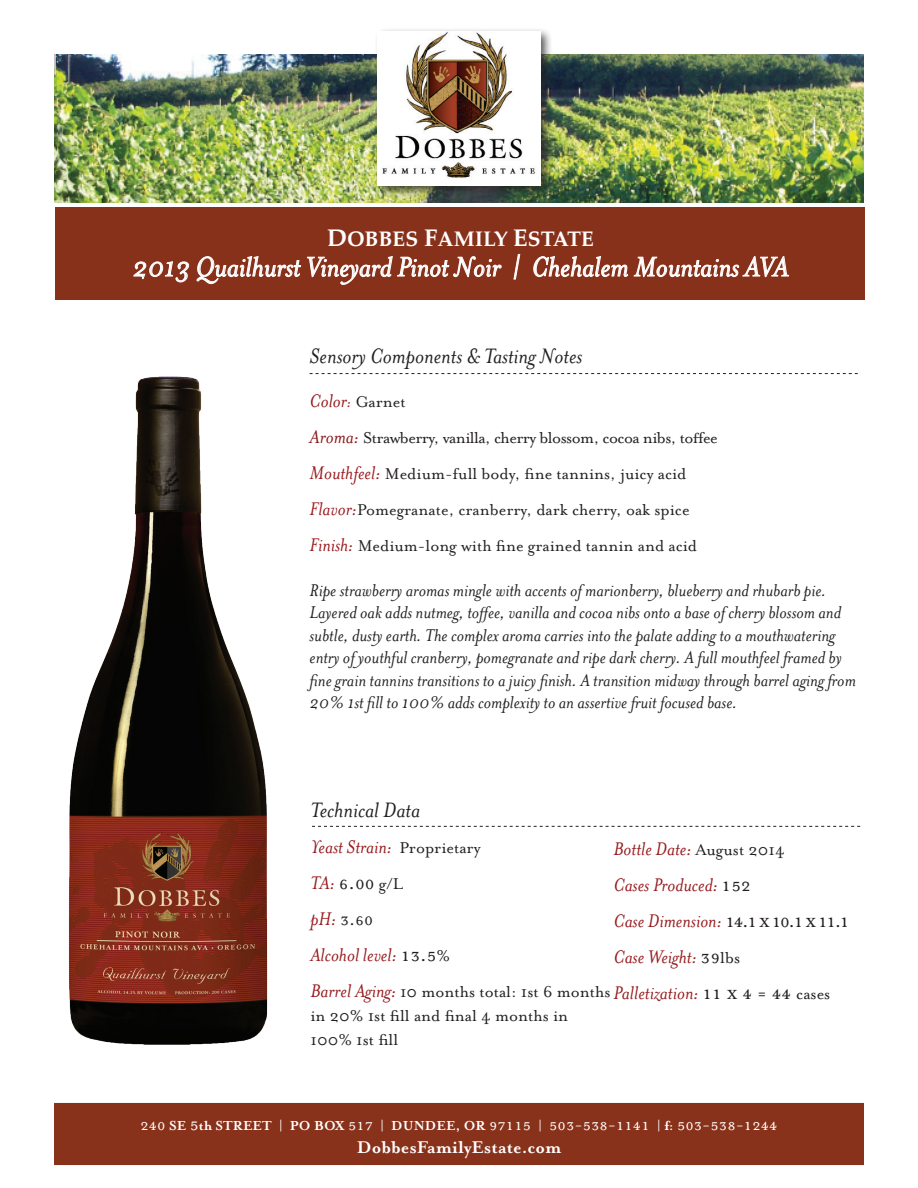
<style>
.page{position:relative;width:918px;height:1188px;background:#fff}
.page>*{position:absolute;margin:0;border:0;box-sizing:border-box;transform-origin:0 0}
.t1{font:italic 31.5px "Mrs Eaves OT";color:#fff}
.t2{font:italic 24px "Mrs Eaves OT";color:#231f20}
.t3{font:italic 21px/36px "Mrs Eaves OT";color:#961a1d}
.t4{font:700 21px "Palatino";color:#fff}
.t5{font:21px "Mrs Eaves Small Caps";color:#231f20}
.t6{font:italic 19.5px/22.5px "Mrs Eaves OT";color:#231f20}
.t7{font:700 19.5px "Mrs Eaves OT";color:#fff}
.t8{font:19.5px "Mrs Eaves Small Caps";color:#231f20}
.t9{font:18px/36px "Mrs Eaves OT";color:#231f20}
.t10{font:18px "Mrs Eaves Small Caps";color:#fff}
.s1{font-size:24px}
.s2{font-style:italic;font-size:21px;color:#94191c}
.s3{font-style:italic;color:#94191c}
.s4{font-style:italic;font-size:21px;color:#8a1619}
.s5{font-style:italic;font-size:21px;color:#991a1e}
.s6{font-style:italic;font-size:21px;color:#9b1b1e}
.s7{font-style:italic;font-size:21px;color:#961a1d}
.s8{font-style:normal;font-size:18px;color:#231f20}
.s9{font-family:"Mrs Eaves OT";font-style:italic;color:#961a1d}
.s10{font-family:"Mrs Eaves OT";font-size:18px}
.s11{font-family:"Mrs Eaves OT";font-style:italic;font-size:21px;color:#961a1d}
.s12{font-family:"Mrs Eaves Small Caps";font-style:normal;color:#231f20}
.s13{font-family:"Mrs Eaves OT";font-weight:700;font-size:15px}
.s14{font-size:19.5px}
</style>
<div class="page">
<div style="left:55px;top:207px;width:810px;height:93px;background:#88311a"></div>
<img style="left:54px;top:54px;width:810px;height:148px">
<div style="left:374px;top:27px;width:179px;height:172px;background:#231f20;opacity:.75"></div>
<img style="left:378px;top:31px;width:162px;height:155px">
<div style="left:54px;top:1103px;width:810px;height:62px;background:#89321b"></div>
<img style="left:69px;top:373px;width:273px;height:672px">
<svg style="left:133px;top:261px;width:56px;height:22px"></svg>
<svg style="left:196px;top:256px;width:105px;height:28px"></svg>
<svg style="left:307px;top:256px;width:194px;height:29px"></svg>
<svg style="left:513px;top:254px;width:8px;height:26px"></svg>
<svg style="left:533px;top:256px;width:257px;height:21px"></svg>
<svg style="left:310px;top:373px;width:548px;height:1px"></svg>
<svg style="left:312px;top:826px;width:548px;height:1px"></svg>
<p class="t4" style="left:327px;top:221px;width:268px"><span class="s1">D</span>OBBES <span class="s1">F</span>AMILY <span class="s1">E</span>STATE</p>
<h1 class="t1" style="left:132px;top:250px;width:658px">2013 Quailhurst Vineyard Pinot Noir | Chehalem Mountains AVA</h1>
<p class="t2" style="left:310px;top:343px;width:274px">Sensory Components &amp; Tasting Notes</p>
<p class="t9" style="left:310px;top:383px;width:410px"><span class="s2">Color</span><span class="s3">:</span> Garnet<br><span class="s4">Aroma:</span> Strawberry, vanilla, cherry blossom, cocoa nibs, toffee <span class="s5">Mouthfeel:</span> Medium-full body, fine tannins, juicy acid <span class="s6">Flavor:</span>Pomegranate, cranberry, dark cherry, oak spice <span class="s7">Finish:</span> Medium-long with fine grained tannin and acid</p>
<p class="t6" style="left:310px;top:579px;width:548px">Ripe strawberry aromas mingle with accents of marionberry, blueberry and rhubarb pie.<br>Layered oak adds nutmeg, toffee, vanilla and cocoa nibs onto a base of cherry blossom and subtle, dusty earth. The complex aroma carries into the palate adding to a mouthwatering entry of youthful cranberry, pomegranate and ripe dark cherry. A full mouthfeel framed by fine grain tannins transitions to a juicy finish. A transition midway through barrel aging from 20% 1st fill to 100% adds complexity to an assertive fruit focused base.</p>
<p class="t2" style="left:310px;top:797px;width:111px">Technical Data</p>
<p class="t3" style="left:310px;top:829px;width:172px">Yeast Strain: <span class="s8">Proprietary</span></p>
<p class="t5" style="left:310px;top:872px;width:94px"><span class="s9">TA:</span> 6.00 <span class="s10">g/L</span></p>
<p class="t8" style="left:310px;top:909px;width:64px"><span class="s11">pH:</span> 3.60</p>
<p class="t3" style="left:310px;top:937px;width:141px">Alcohol level: <span class="s12">13.5</span><span class="s8">%</span></p>
<p class="t9" style="left:310px;top:980px;width:302px;line-height:24px"><span class="s7">Barrel Aging:</span> 10 months total: 1st 6 months in 20% 1st fill and final 4 months in<br>100% 1st fill</p>
<p class="t3" style="left:614px;top:831px;width:238px">Bottle Date: <span class="s8">August 2014<br></span>Cases Produced: <span class="s12">152<br></span>Case Dimension: <span class="s12">14.1 x 10.1 x 11.1<br></span>Case Weight: <span class="s12">39</span><span class="s8">lbs<br></span>Palletization: <span class="s12">11 x 4 = 44</span> <span class="s8">cases</span></p>
<p class="t10" style="left:140px;top:1115px;width:639px">240 <span class="s13">SE</span> <span class="s14">5</span><span class="s13">th STREET | PO BOX</span> 517 <span class="s13">| DUNDEE, OR</span> 97115 <span class="s13">|</span> 503-538-1141 <span class="s13">| f:</span> 503-538-1244</p>
<p class="t7" style="left:357px;top:1136px;width:206px">DobbesFamilyEstate.com</p>
</div>
